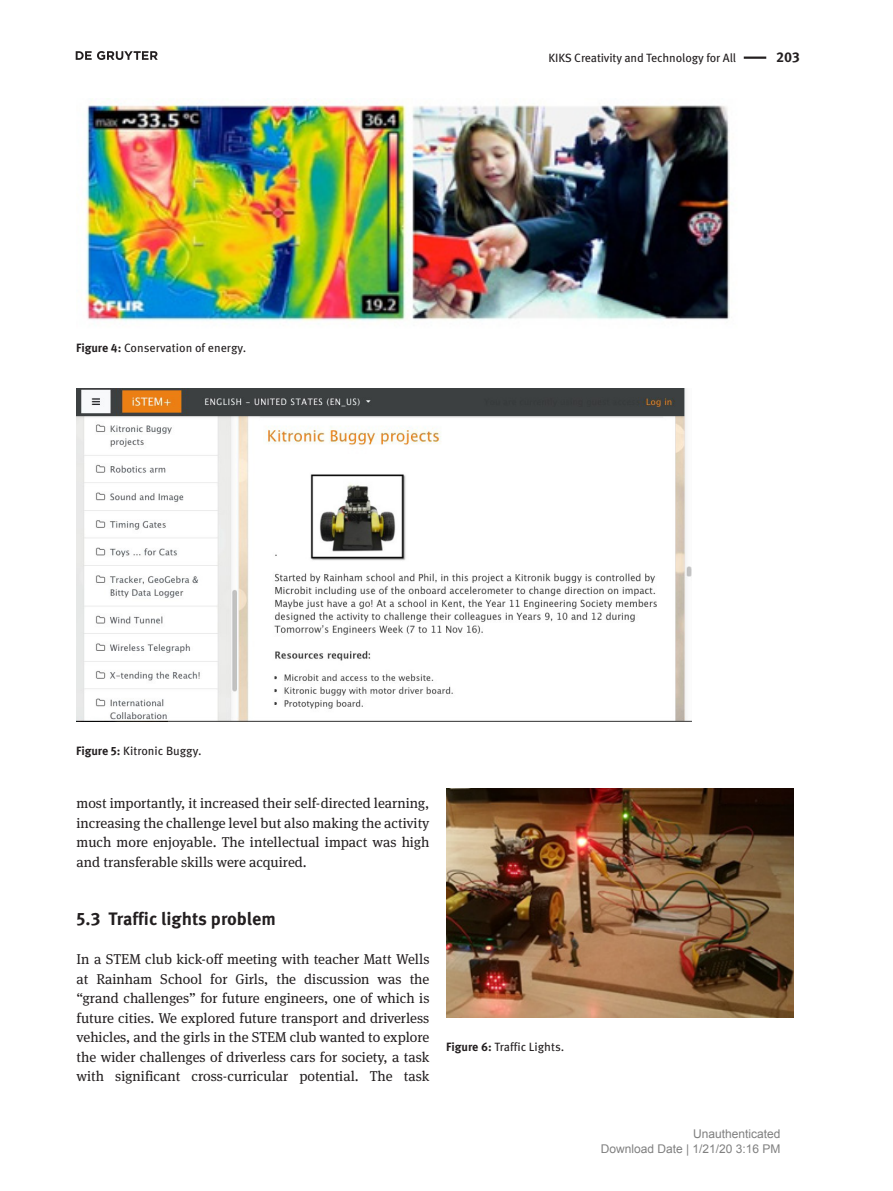
<style>
.page{position:relative;width:893px;height:1191px;background:#fff}
.page>*{position:absolute;margin:0;border:0;box-sizing:border-box;transform-origin:0 0}
.t1{font:700 18px "DG Meta Science";color:#231f20}
.paragraph_without_in{font:14.25px/19.5px "DG Meta Serif Science";color:#231f20;text-align:justify}
.t2{font:700 14.25px "DG Meta Science";color:#231f20}
.caption_figure{font:12px "DG Meta Science";letter-spacing:-.01em;color:#231f20}
.t3{font:12px/15px "Arial";color:#808080;text-align:right}
.s1{font-weight:700}
</style>
<div class="page">
<svg style="left:76px;top:51px;width:82px;height:9px"></svg>
<hr style="left:744px;top:57px;width:22px;height:2px;background:#231f20">
<img style="left:85px;top:100px;width:646px;height:224px">
<img style="left:76px;top:389px;width:615px;height:332px">
<img style="left:446px;top:788px;width:348px;height:229px">
<p class="caption_figure" style="left:76px;top:338px;width:172px"><span class="s1">Figure 4:</span> Conservation of energy.</p>
<p class="caption_figure" style="left:548px;top:48px;width:189px">KIKS Creativity and Technology for All</p>
<p class="t2" style="left:776px;top:45px;width:25px">203</p>
<p class="caption_figure" style="left:76px;top:741px;width:127px"><span class="s1">Figure 5:</span> Kitronic Buggy.</p>
<p class="paragraph_without_in" style="left:77px;top:793px;width:354px">most importantly, it increased their self-directed learning, increasing the challenge level but also making the activity much more enjoyable. The intellectual impact was high and transferable skills were acquired.</p>
<p class="t1" style="left:77px;top:904px;width:201px">5.3 Traffic lights problem</p>
<p class="paragraph_without_in" style="left:77px;top:949px;width:354px">In a STEM club kick-off meeting with teacher Matt Wells at Rainham School for Girls, the discussion was the “grand challenges” for future engineers, one of which is future cities. We explored future transport and driverless vehicles, and the girls in the STEM club wanted to explore the wider challenges of driverless cars for society, a task with significant cross-curricular potential. The task</p>
<p class="caption_figure" style="left:446px;top:1037px;width:120px"><span class="s1">Figure 6:</span> Traffic Lights.</p>
<p class="t3" style="left:601px;top:1127px;width:181px">Unauthenticated<br>Download Date | 1/21/20 3:16 PM</p>
</div>
